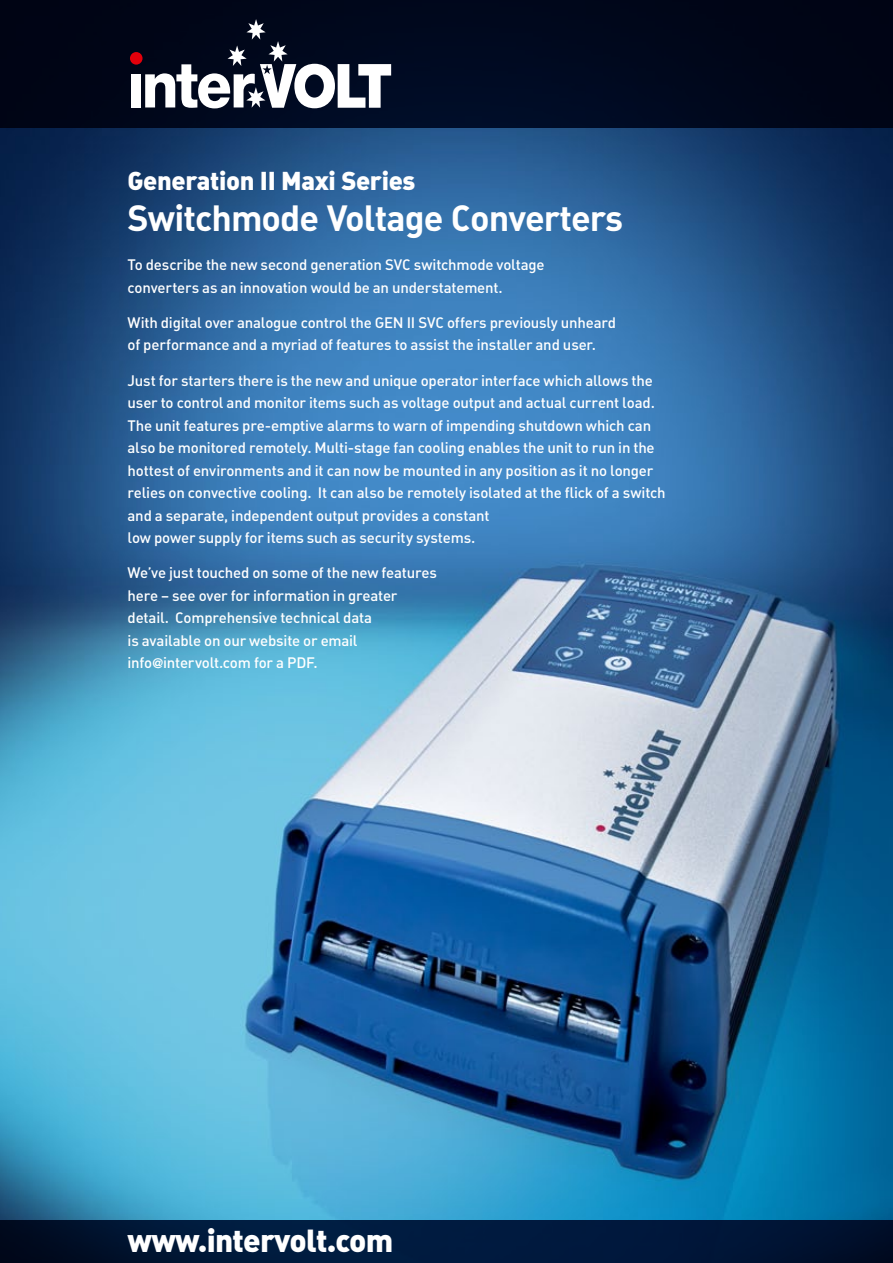
<style>
.page{position:relative;width:893px;height:1263px;background:#fff}
.page>*{position:absolute;margin:0;border:0;box-sizing:border-box;transform-origin:0 0}
.t1{font:36px "DIN Bold Alternate";letter-spacing:-.025em;color:#fff}
.t2{font:31.5px "DIN Black Alternate";letter-spacing:-.025em;color:#fff}
.t3{font:25.5px "DIN Black Alternate";letter-spacing:-.015em;color:#fff}
.t4{font:15px/22.5px "DIN Medium Alternate";letter-spacing:-.015em;color:#fff}
.s1{font-family:"Helvetica Neue";font-weight:700;font-size:13.5px}
</style>
<div class="page">
<img style="left:0;top:128px;width:893px;height:1092px">
<div style="left:0;top:0;width:893px;height:128px;background:#00071a"></div>
<svg style="left:0;top:1220px;width:893px;height:43px;fill:#00183c"></svg>
<div style="left:131px;top:74px;width:10px;height:33px;background:#fff"></div>
<div style="left:130px;top:52px;width:13px;height:13px;background:#e3000b;border-radius:50%"></div>
<svg style="left:145px;top:19px;width:246px;height:89px"></svg>
<h3 class="t3" style="left:128px;top:164px;width:289px">Generation II Maxi Series</h3>
<h1 class="t1" style="left:128px;top:194px;width:497px">Switchmode Voltage Converters</h1>
<p class="t4" style="left:128px;top:253px;width:419px">To describe the new second generation SVC switchmode voltage converters as an innovation would be an understatement.</p>
<p class="t4" style="left:128px;top:311px;width:490px">With digital over analogue control the GEN II SVC offers previously unheard of performance and a myriad of features to assist the installer and user.</p>
<p class="t4" style="left:128px;top:368px;width:540px">Just for starters there is the new and unique operator interface which allows the user to control and monitor items such as voltage output and actual current load.<br>The unit features pre-emptive alarms to warn of impending shutdown which can also be monitored remotely. Multi-stage fan cooling enables the unit to run in the hottest of environments and it can now be mounted in any position as it no longer relies on convective cooling. It can also be remotely isolated at the flick of a switch and a separate, independent output provides a constant<br>low power supply for items such as security systems.</p>
<p class="t4" style="left:128px;top:561px;width:311px">We’ve just touched on some of the new features here – see over for information in greater detail. Comprehensive technical data<br>is available on our website or email info<span class="s1">@</span>intervolt.com for a pdf.</p>
<h2 class="t2" style="left:128px;top:1219px;width:267px">www.intervolt.com</h2>
</div>
